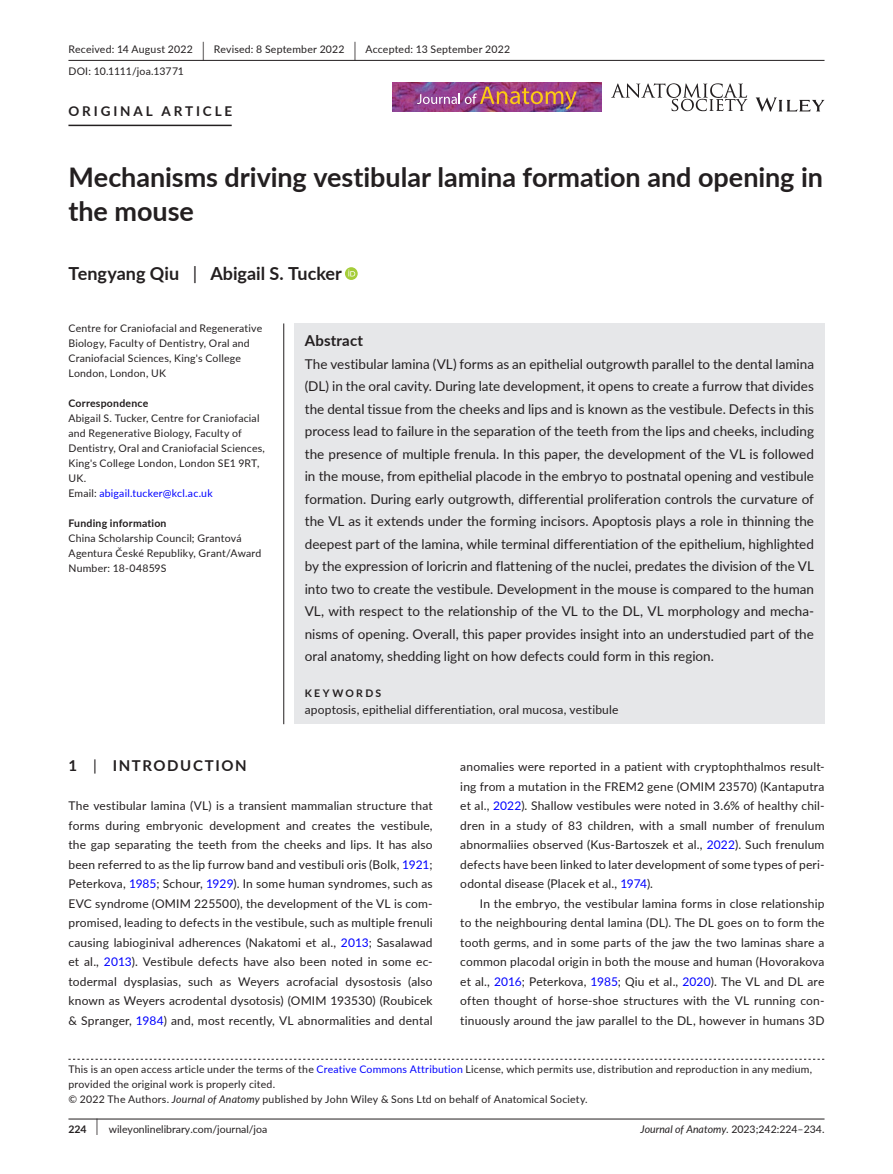
<style>
.page{position:relative;width:893px;height:1174px;background:#fff}
.page>*{position:absolute;margin:0;border:0;box-sizing:border-box;transform-origin:0 0}
.t1{font:700 27px/34.5px "Lato";color:#231f20}
.t2{font:700 18px "Lato";color:#231f20}
.t3{font:700 15px "Lato";letter-spacing:.1em;color:#231f20}
.t4{font:700 15px "Lato";letter-spacing:.015em;color:#231f20}
.t5{font:13.5px/22.5px "Lato";color:#231f20;text-align:justify}
.t6{font:700 13.5px "Lato";letter-spacing:.215em;color:#231f20}
.t7{font:12px/19.5px "Lato";letter-spacing:.015em;color:#231f20;text-align:justify}
.t8{font:10.5px/15px "Lato";letter-spacing:.02em;color:#231f20}
.t9{font:10.5px "Lato";color:#231f20}
.t10{font:italic 10.5px "Lato";color:#231f20}
.t11{font:700 10.5px "Lato";letter-spacing:.02em;color:#231f20}
.t12{font:700 10.5px "Lato";letter-spacing:.22em;color:#231f20}
.s1{font-size:19.65px}
.s2{font-weight:400}
.s3{color:#00f}
.s4{font-style:italic}
.s5{font-weight:700}
.s6{font-size:17.4px}
.s7{font-style:normal}
</style>
<div class="page">
<hr style="left:68px;top:1118px;width:756px;height:1px;background:#231f20">
<svg style="left:756px;top:97px;width:68px;height:15px"></svg>
<img style="left:393px;top:82px;width:208px;height:30px">
<img style="left:417px;top:87px;width:160px;height:23px">
<img style="left:611px;top:83px;width:137px;height:29px">
<hr style="left:68px;top:60px;width:756px;height:1px;background:#231f20">
<hr style="left:68px;top:125px;width:164px;height:1px;background:#231f20">
<svg style="left:345px;top:267px;width:13px;height:13px"></svg>
<svg style="left:348px;top:269px;width:7px;height:7px"></svg>
<svg style="left:68px;top:1058px;width:756px;height:1px"></svg>
<div style="left:294px;top:323px;width:530px;height:401px;background:#e6e7e9"></div>
<hr style="left:283px;top:323px;width:1px;height:401px;background:#231f20">
<p class="t8" style="left:68px;top:38px;width:443px;line-height:21.8px">Received: 14 August 2022 <span class="s1">|</span> Revised: 8 September 2022 <span class="s1">|</span> Accepted: 13 September 2022<br>DOI: 10.1111/joa.13771</p>
<p class="t6" style="left:68px;top:101px;width:165px">ORIGINAL ARTICLE</p>
<h1 class="t1" style="left:68px;top:159px;width:756px">Mechanisms driving vestibular lamina formation and opening in the mouse</h1>
<h2 class="t2" style="left:68px;top:260px;width:275px">Tengyang Qiu <span class="s2">|</span> Abigail S. Tucker</h2>
<p class="t8" style="left:68px;top:320px;width:195px">Centre for Craniofacial and Regenerative Biology, Faculty of Dentistry, Oral and Craniofacial Sciences, King's College London, London, UK</p>
<p class="t11" style="left:68px;top:395px;width:81px">Correspondence</p>
<p class="t8" style="left:68px;top:410px;width:198px">Abigail S. Tucker, Centre for Craniofacial and Regenerative Biology, Faculty of Dentistry, Oral and Craniofacial Sciences, King's College London, London SE1 9RT, UK.<br>Email: <span class="s3">abigail.tucker@kcl.ac.uk</span></p>
<p class="t11" style="left:68px;top:515px;width:100px">Funding information</p>
<p class="t8" style="left:68px;top:530px;width:194px">China Scholarship Council; Grantová<br>Agentura České Republiky, Grant/Award<br>Number: 18-04859S</p>
<p class="t4" style="left:305px;top:329px;width:60px">Abstract</p>
<p class="t5" style="left:305px;top:352px;width:511px">The vestibular lamina (VL) forms as an epithelial outgrowth parallel to the dental lamina (DL) in the oral cavity. During late development, it opens to create a furrow that divides the dental tissue from the cheeks and lips and is known as the vestibule. Defects in this process lead to failure in the separation of the teeth from the lips and cheeks, including the presence of multiple frenula. In this paper, the development of the VL is followed in the mouse, from epithelial placode in the embryo to postnatal opening and vestibule formation. During early outgrowth, differential proliferation controls the curvature of the VL as it extends under the forming incisors. Apoptosis plays a role in thinning the deepest part of the lamina, while terminal differentiation of the epithelium, highlighted by the expression of loricrin and flattening of the nuclei, predates the division of the VL into two to create the vestibule. Development in the mouse is compared to the human VL, with respect to the relationship of the VL to the DL, VL morphology and mecha&shy;nisms of opening. Overall, this paper provides insight into an understudied part of the oral anatomy, shedding light on how defects could form in this region.</p>
<p class="t12" style="left:305px;top:685px;width:78px">KEYWORDS</p>
<p class="t7" style="left:305px;top:699px;width:315px">apoptosis, epithelial differentiation, oral mucosa, vestibule</p>
<p class="t3" style="left:68px;top:755px;width:180px">1 <span class="s2">|</span> INTRODUCTION</p>
<p class="t7" style="left:68px;top:795px;width:366px">The vestibular lamina (VL) is a transient mammalian structure that forms during embryonic development and creates the vestibule, the gap separating the teeth from the cheeks and lips. It has also been referred to as the lip furrow band and vestibuli oris (Bolk, <span class="s3">1921</span>; Peterkova, <span class="s3">1985</span>; Schour, <span class="s3">1929</span>). In some human syndromes, such as EVC syndrome (OMIM 225500), the development of the VL is com&shy;promised, leading to defects in the vestibule, such as multiple frenuli causing labioginival adherences (Nakatomi et al., <span class="s3">2013</span>; Sasalawad et al., <span class="s3">2013</span>). Vestibule defects have also been noted in some ec&shy;todermal dysplasias, such as Weyers acrofacial dysostosis (also known as Weyers acrodental dysotosis) (OMIM 193530) (Roubicek &amp; Spranger, <span class="s3">1984</span>) and, most recently, VL abnormalities and dental</p>
<p class="t7" style="left:460px;top:756px;width:366px">anomalies were reported in a patient with cryptophthalmos result&shy;ing from a mutation in the FREM2 gene (OMIM 23570) (Kantaputra et al., <span class="s3">2022</span>). Shallow vestibules were noted in 3.6% of healthy chil&shy;dren in a study of 83 children, with a small number of frenulum abnormaliies observed (Kus-Bartoszek et al., <span class="s3">2022</span>). Such frenulum defects have been linked to later development of some types of peri&shy;odontal disease (Placek et al., <span class="s3">1974</span>).</p>
<p class="t7" style="left:460px;top:893px;width:366px;text-indent:20px">In the embryo, the vestibular lamina forms in close relationship to the neighbouring dental lamina (DL). The DL goes on to form the tooth germs, and in some parts of the jaw the two laminas share a common placodal origin in both the mouse and human (Hovorakova et al., <span class="s3">2016</span>; Peterkova, <span class="s3">1985</span>; Qiu et al., <span class="s3">2020</span>). The VL and DL are often thought of horse-shoe structures with the VL running con&shy;tinuously around the jaw parallel to the DL, however in humans 3D</p>
<p class="t8" style="left:68px;top:1061px;width:745px">This is an open access article under the terms of the <span class="s3">Creative Commons Attribution</span> License, which permits use, distribution and reproduction in any medium, provided the original work is properly cited.<br>© 2022 The Authors. <span class="s4">Journal of Anatomy</span> published by John Wiley &amp; Sons Ltd on behalf of Anatomical Society.</p>
<p class="t9" style="left:68px;top:1121px;width:200px"><span class="s5">224</span> <span class="s6">|</span> wileyonlinelibrary.com/journal/joa</p>
<p class="t10" style="left:641px;top:1121px;width:185px">Journal of Anatomy. <span class="s7">2023;242:224–234.</span></p>
</div>
